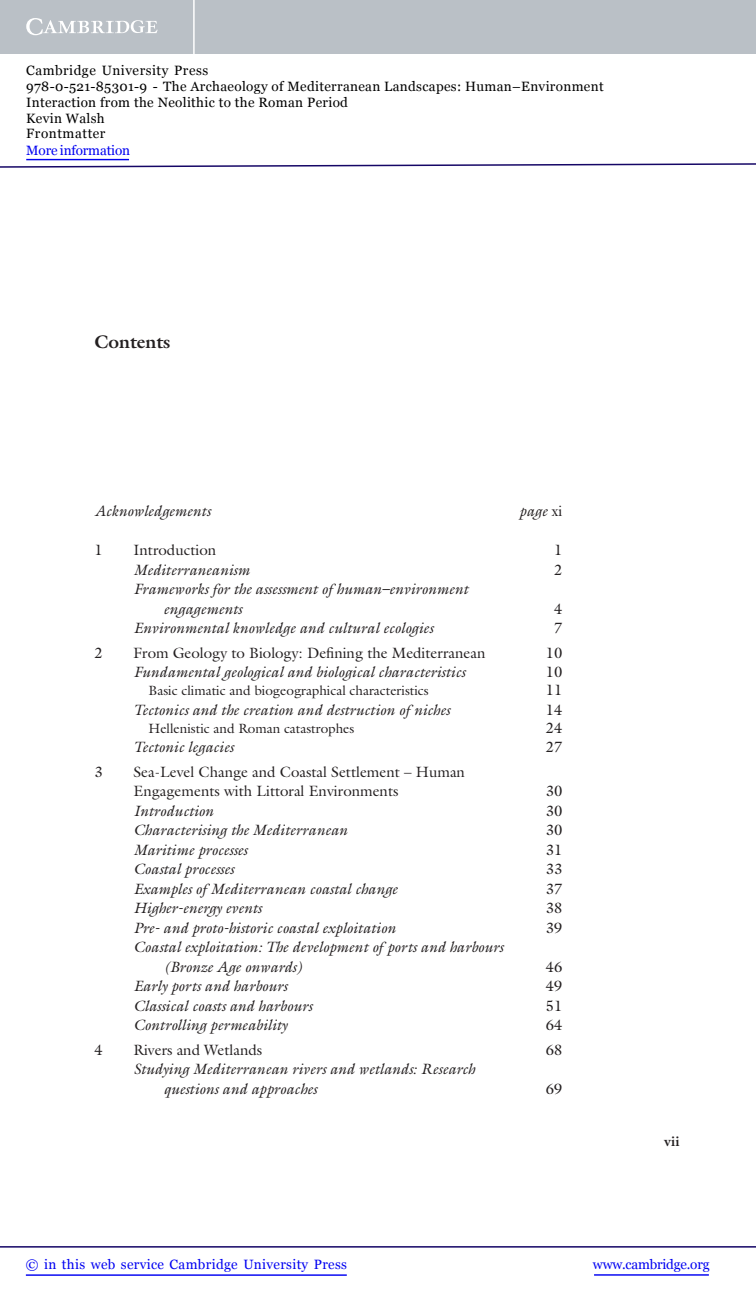
<style>
.page{position:relative;width:756px;height:1298px;background:#fff}
.page>*{position:absolute;margin:0;border:0;box-sizing:border-box;transform-origin:0 0}
.t1{font:700 18.3px "Galliard Std";color:#231f20}
.t2{font:italic 15px/19.5px "Galliard Std";color:#231f20}
.t3{font:15px/19.5px "Galliard Std";color:#231f20}
.t4{font:700 13.8px "Galliard Std";color:#231f20}
.t5{font:13.5px/15.9px "Georgia";letter-spacing:.025em;color:#000}
.t6{font:13.5px "Galliard Std";color:#231f20}
.t7{font:13.5px "Georgia";letter-spacing:.025em;color:#0000f1}
.t8{font:13.5px "Georgia";letter-spacing:-.015em;color:#0000f1}
.t9{font:13.5px "Georgia";letter-spacing:-.01em;color:#0000f1}
.s1{font-style:normal}
</style>
<div class="page">
<div style="left:0;top:0;width:756px;height:54px;background:#bac0c6"></div>
<svg style="left:26px;top:18px;width:132px;height:17px"></svg>
<hr style="left:193px;top:0;width:2px;height:54px;background:#fff">
<hr style="left:594px;top:1274px;width:115px;height:1px;background:#0000f1">
<hr style="left:0;top:1246px;width:756px;height:1px;background:#150666">
<hr style="left:26px;top:1274px;width:321px;height:1px;background:#0000f1">
<svg style="left:0;top:163px;width:756px;height:5px"></svg>
<hr style="left:26px;top:159px;width:103px;height:1px;background:#0000f1">
<p class="t5" style="left:26px;top:62px;width:579px">Cambridge University Press<br>978-0-521-85301-9 - The Archaeology of Mediterranean Landscapes: Human–Environment Interaction from the Neolithic to the Roman Period<br>Kevin Walsh<br>Frontmatter</p>
<p class="t9" style="left:26px;top:142px;width:105px">More information</p>
<p class="t1" style="left:94px;top:335px;width:78px">Contents</p>
<p class="t2" style="left:94px;top:502px;width:118px">Acknowledgements</p>
<p class="t2" style="left:519px;top:502px;width:45px">page <span class="s1">xi</span></p>
<p class="t3" style="left:95px;top:542px;width:10px">1</p>
<p class="t3" style="left:134px;top:542px;width:84px">Introduction</p>
<p class="t3" style="left:554px;top:542px;width:10px">1</p>
<p class="t2" style="left:134px;top:561px;width:118px">Mediterraneanism</p>
<p class="t3" style="left:554px;top:561px;width:10px">2</p>
<p class="t2" style="left:164px;top:581px;width:306px;text-indent:-30px">Frameworks for the assessment of human–environment engagements</p>
<p class="t3" style="left:554px;top:600px;width:10px">4</p>
<p class="t2" style="left:134px;top:620px;width:301px">Environmental knowledge and cultural ecologies</p>
<p class="t3" style="left:554px;top:620px;width:10px">7</p>
<p class="t3" style="left:95px;top:644px;width:10px">2</p>
<p class="t3" style="left:134px;top:644px;width:353px">From Geology to Biology: Defining the Mediterranean</p>
<p class="t3" style="left:546px;top:644px;width:18px">10</p>
<p class="t2" style="left:134px;top:664px;width:333px">Fundamental geological and biological characteristics</p>
<p class="t3" style="left:546px;top:664px;width:18px">10</p>
<p class="t6" style="left:148px;top:685px;width:282px">Basic climatic and biogeographical characteristics</p>
<p class="t3" style="left:546px;top:682px;width:18px">11</p>
<p class="t2" style="left:134px;top:701px;width:318px">Tectonics and the creation and destruction of niches</p>
<p class="t3" style="left:546px;top:701px;width:18px">14</p>
<p class="t6" style="left:148px;top:723px;width:207px">Hellenistic and Roman catastrophes</p>
<p class="t3" style="left:546px;top:719px;width:18px">24</p>
<p class="t2" style="left:134px;top:739px;width:102px">Tectonic legacies</p>
<p class="t3" style="left:546px;top:739px;width:18px">27</p>
<p class="t3" style="left:94px;top:763px;width:10px">3</p>
<p class="t3" style="left:134px;top:763px;width:333px">Sea-Level Change and Coastal Settlement – Human<br>Engagements with Littoral Environments</p>
<p class="t3" style="left:546px;top:783px;width:18px">30</p>
<p class="t2" style="left:134px;top:802px;width:82px">Introduction</p>
<p class="t3" style="left:546px;top:802px;width:18px">30</p>
<p class="t2" style="left:134px;top:822px;width:216px">Characterising the Mediterranean</p>
<p class="t3" style="left:546px;top:822px;width:18px">30</p>
<p class="t2" style="left:134px;top:841px;width:116px">Maritime processes</p>
<p class="t3" style="left:546px;top:841px;width:18px">31</p>
<p class="t2" style="left:134px;top:861px;width:102px">Coastal processes</p>
<p class="t3" style="left:546px;top:861px;width:18px">33</p>
<p class="t2" style="left:134px;top:880px;width:266px">Examples of Mediterranean coastal change</p>
<p class="t3" style="left:546px;top:880px;width:18px">37</p>
<p class="t2" style="left:134px;top:900px;width:130px">Higher-energy events</p>
<p class="t3" style="left:546px;top:900px;width:18px">38</p>
<p class="t2" style="left:134px;top:919px;width:264px">Pre- and proto-historic coastal exploitation</p>
<p class="t3" style="left:546px;top:919px;width:18px">39</p>
<p class="t2" style="left:164px;top:939px;width:341px;text-indent:-30px">Coastal exploitation: The development of ports and harbours (Bronze Age onwards)</p>
<p class="t3" style="left:546px;top:958px;width:18px">46</p>
<p class="t2" style="left:134px;top:978px;width:155px">Early ports and harbours</p>
<p class="t3" style="left:546px;top:978px;width:18px">49</p>
<p class="t2" style="left:134px;top:997px;width:180px">Classical coasts and harbours</p>
<p class="t3" style="left:546px;top:997px;width:18px">51</p>
<p class="t2" style="left:134px;top:1017px;width:155px">Controlling permeability</p>
<p class="t3" style="left:546px;top:1017px;width:18px">64</p>
<p class="t3" style="left:95px;top:1041px;width:10px">4</p>
<p class="t3" style="left:134px;top:1041px;width:130px">Rivers and Wetlands</p>
<p class="t3" style="left:546px;top:1041px;width:18px">68</p>
<p class="t2" style="left:164px;top:1060px;width:313px;text-indent:-30px">Studying Mediterranean rivers and wetlands: Research questions and approaches</p>
<p class="t3" style="left:546px;top:1080px;width:18px">69</p>
<p class="t4" style="left:664px;top:1136px;width:17px">vii</p>
<p class="t7" style="left:26px;top:1256px;width:323px">© in this web service Cambridge University Press</p>
<p class="t8" style="left:593px;top:1256px;width:118px">www.cambridge.org</p>
</div>
